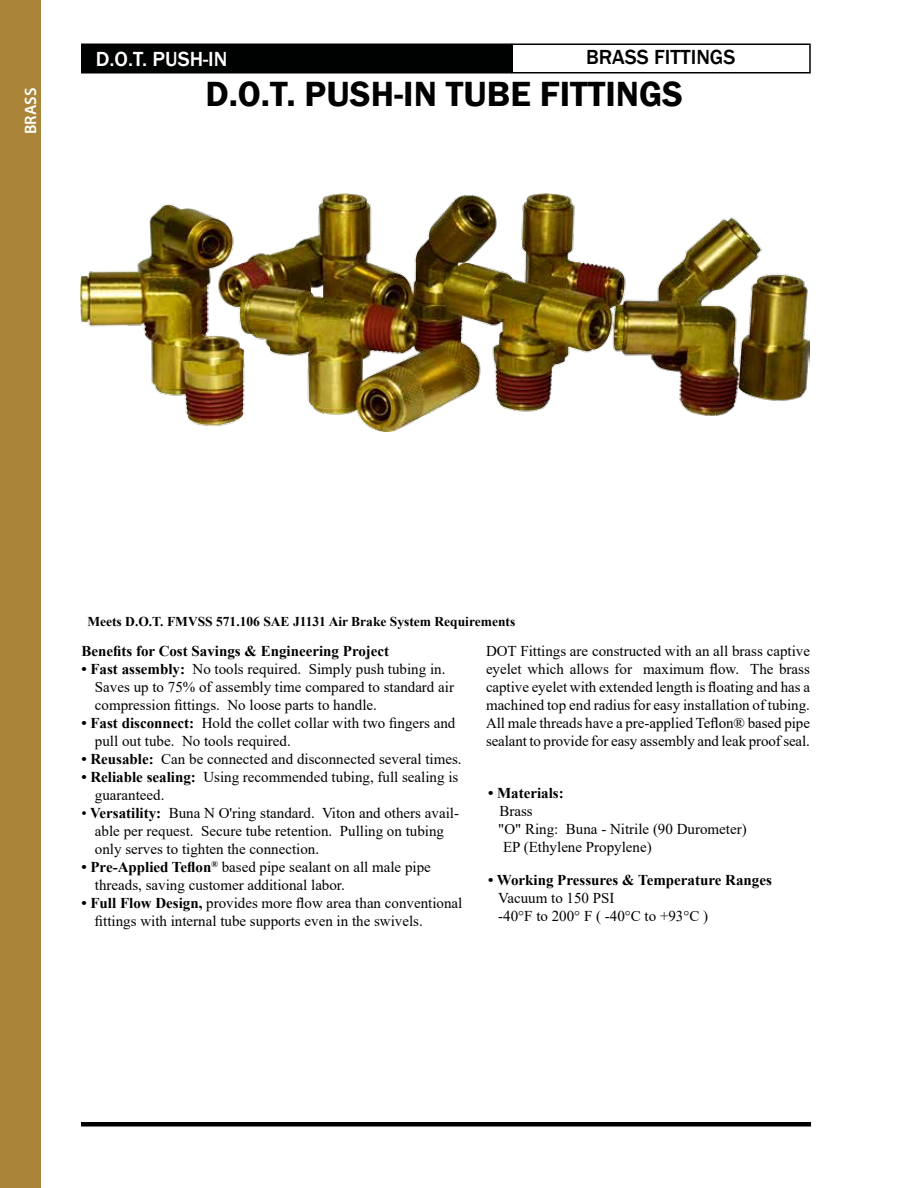
<style>
.page{position:relative;width:918px;height:1188px;background:#fff}
.page>*{position:absolute;margin:0;border:0;box-sizing:border-box;transform-origin:0 0}
.t1{font:600 36px "Franklin Gothic";color:#000}
.t2{font:500 21px "Franklin Gothic";color:#fff}
.t3{font:500 21px "Franklin Gothic";color:#000}
.t4{font:600 16.5px "Myriad Pro";color:#fff}
.t5{font:15px/18px "Times New Roman";color:#000}
.t6{font:700 15px "Times New Roman";color:#000}
.t7{font:700 13.5px "Times New Roman";color:#000}
.s1{font-weight:700}
</style>
<div class="page">
<div style="left:81px;top:44px;width:431px;height:30px;background:#000101;border:2px solid #000101"></div>
<div style="left:512px;top:44px;width:299px;height:30px;border:2px solid #000"></div>
<hr style="left:81px;top:1122px;width:730px;height:4px;background:#000">
<div style="left:0;top:0;width:40px;height:1188px;background:#aa8539"></div>
<img style="left:80px;top:193px;width:729px;height:239px">
<p class="t4" style="left:20px;top:134px;width:48px;rotate:-90deg">BRASS</p>
<h2 class="t2" style="left:96px;top:46px;width:133px">D.O.T. PUSH-IN</h2>
<h2 class="t3" style="left:586px;top:44px;width:151px">BRASS FITTINGS</h2>
<h1 class="t1" style="left:205px;top:72px;width:479px">D.O.T. PUSH-IN TUBE FITTINGS</h1>
<p class="t7" style="left:87px;top:612px;width:429px">Meets D.O.T. FMVSS 571.106 SAE J1131 Air Brake System Requirements</p>
<p class="t5" style="left:486px;top:642px;width:326px;text-align:justify">DOT Fittings are constructed with an all brass captive eyelet which allows for maximum flow. The brass captive eyelet with extended length is floating and has a machined top end radius for easy installation of tubing.<br>All male threads have a pre-applied Teflon® based pipe sealant to provide for easy assembly and leak proof seal.</p>
<p class="t6" style="left:81px;top:640px;width:309px">Benefits for Cost Savings &amp; Engineering Project</p>
<p class="t5" style="left:95px;top:659px;width:361px;text-indent:-14px"><span class="s1">• Fast assembly:</span> No tools required. Simply push tubing in.<br>Saves up to 75% of assembly time compared to standard air compression fittings. No loose parts to handle.</p>
<p class="t5" style="left:95px;top:713px;width:362px;text-indent:-14px"><span class="s1">• Fast disconnect:</span> Hold the collet collar with two fingers and pull out tube. No tools required.</p>
<p class="t5" style="left:81px;top:749px;width:382px"><span class="s1">• Reusable:</span> Can be connected and disconnected several times.</p>
<p class="t5" style="left:95px;top:767px;width:365px;text-indent:-13px"><span class="s1">• Reliable sealing:</span> Using recommended tubing, full sealing is guaranteed.</p>
<p class="t5" style="left:95px;top:803px;width:366px;text-indent:-14px">• <span class="s1">Versatility:</span> Buna N O'ring standard. Viton and others avail&shy;able per request. Secure tube retention. Pulling on tubing only serves to tighten the connection.</p>
<p class="t5" style="left:95px;top:857px;width:337px;text-indent:-13px"><span class="s1">• Pre-Applied Teflon</span><sup>®</sup> based pipe sealant on all male pipe threads, saving customer additional labor.</p>
<p class="t5" style="left:95px;top:893px;width:369px;text-indent:-14px"><span class="s1">• Full Flow Design,</span> provides more flow area than conventional fittings with internal tube supports even in the swivels.</p>
<p class="t6" style="left:488px;top:782px;width:77px">• Materials:</p>
<p class="t5" style="left:499px;top:802px;width:35px">Brass</p>
<p class="t5" style="left:498px;top:820px;width:250px">"O" Ring: Buna - Nitrile (90 Durometer)</p>
<p class="t5" style="left:503px;top:838px;width:150px">EP (Ethylene Propylene)</p>
<p class="t6" style="left:488px;top:869px;width:285px">• Working Pressures &amp; Temperature Ranges</p>
<p class="t5" style="left:498px;top:888px;width:211px">Vacuum to 150 PSI<br>-40°F to 200° F ( -40°C to +93°C )</p>
</div>
